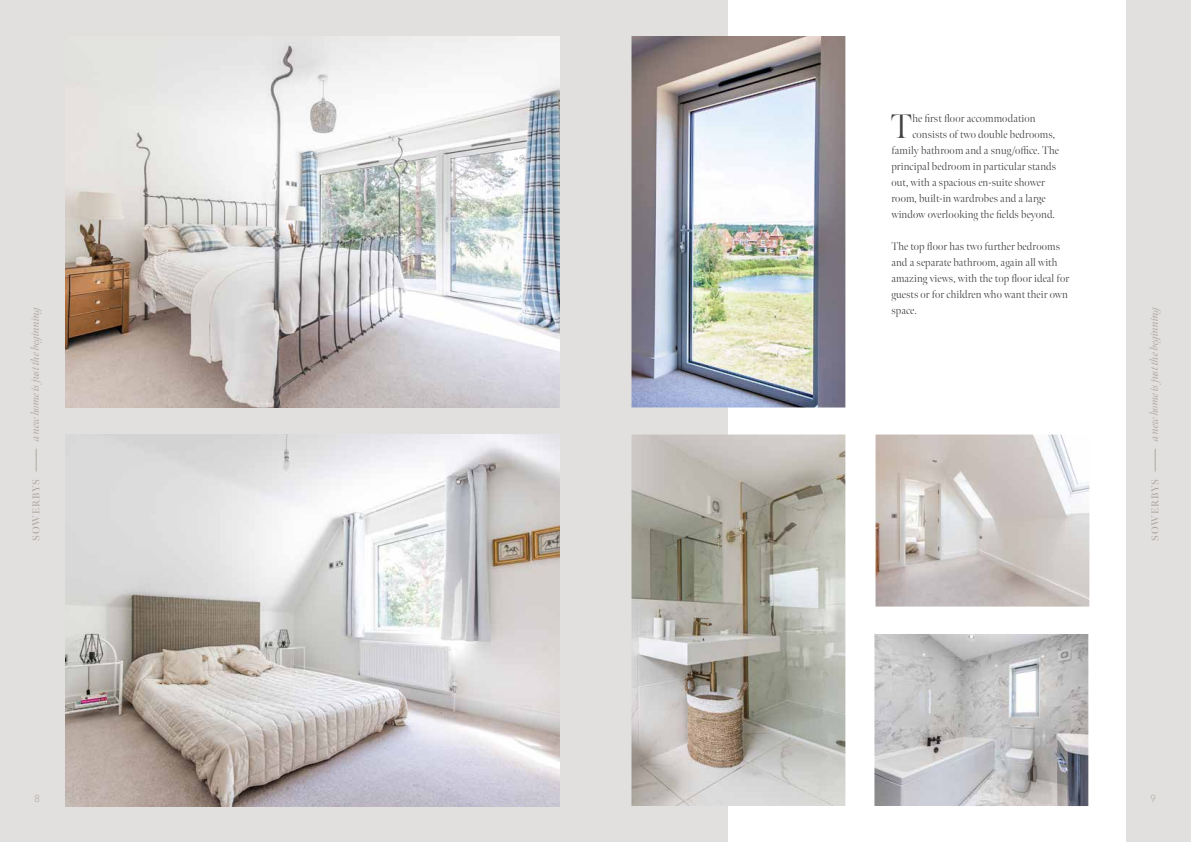
<style>
.page{position:relative;width:1191px;height:842px;background:#fff}
.page>*{position:absolute;margin:0;border:0;box-sizing:border-box;transform-origin:0 0}
.t1{font:300 34px "Meno Banner";color:#434141}
.t2{font:300 11px/16px "Meno Banner";letter-spacing:.01em;color:#434141}
.t3{font:italic 11px "Meno Banner";letter-spacing:-.01em;color:#ada8a0}
.t4{font:600 10px "Meno Banner";letter-spacing:.08em;color:#ada8a0}
.t5{font:300 10px "Quasimoda";color:#ada8a0}
</style>
<div class="page">
<div style="left:0;top:0;width:595px;height:842px;background:#e2e0df"></div>
<div style="left:595px;top:0;width:596px;height:842px;background:#e2e0df"></div>
<svg style="left:36px;top:449px;width:1px;height:22px"></svg>
<svg style="left:1155px;top:449px;width:1px;height:22px"></svg>
<img style="left:66px;top:36px;width:493px;height:371px">
<img style="left:65px;top:434px;width:494px;height:372px">
<div style="left:728px;top:0;width:397px;height:842px;background:#fff"></div>
<img style="left:631px;top:36px;width:214px;height:371px">
<img style="left:631px;top:434px;width:214px;height:372px">
<img style="left:874px;top:634px;width:214px;height:172px">
<img style="left:875px;top:434px;width:214px;height:173px">
<h1 class="t1" style="left:890px;top:106px;width:23px">T</h1>
<p class="t2" style="left:912px;top:110px;width:125px">he first floor accommodation</p>
<p class="t2" style="left:912px;top:126px;width:144px">consists of two double bedrooms,</p>
<p class="t2" style="left:891px;top:142px;width:169px">family bathroom and a snug/office. The</p>
<p class="t2" style="left:891px;top:158px;width:166px">principal bedroom in particular stands</p>
<p class="t2" style="left:891px;top:174px;width:155px">out, with a spacious en-suite shower</p>
<p class="t2" style="left:891px;top:190px;width:156px">room, built-in wardrobes and a large</p>
<p class="t2" style="left:891px;top:206px;width:165px">window overlooking the fields beyond.</p>
<p class="t2" style="left:891px;top:238px;width:179px">The top floor has two further bedrooms and a separate bathroom, again all with amazing views, with the top floor ideal for guests or for children who want their own space.</p>
<p class="t3" style="left:29px;top:441px;width:138px;rotate:-90deg">a new home is just the beginning</p>
<p class="t3" style="left:1147px;top:441px;width:138px;rotate:-90deg">a new home is just the beginning</p>
<p class="t4" style="left:30px;top:541px;width:63px;rotate:-90deg">SOWERBYS</p>
<p class="t4" style="left:1149px;top:541px;width:63px;rotate:-90deg">SOWERBYS</p>
<p class="t5" style="left:35px;top:791px;width:7px">8</p>
<p class="t5" style="left:1150px;top:791px;width:7px">9</p>
</div>
